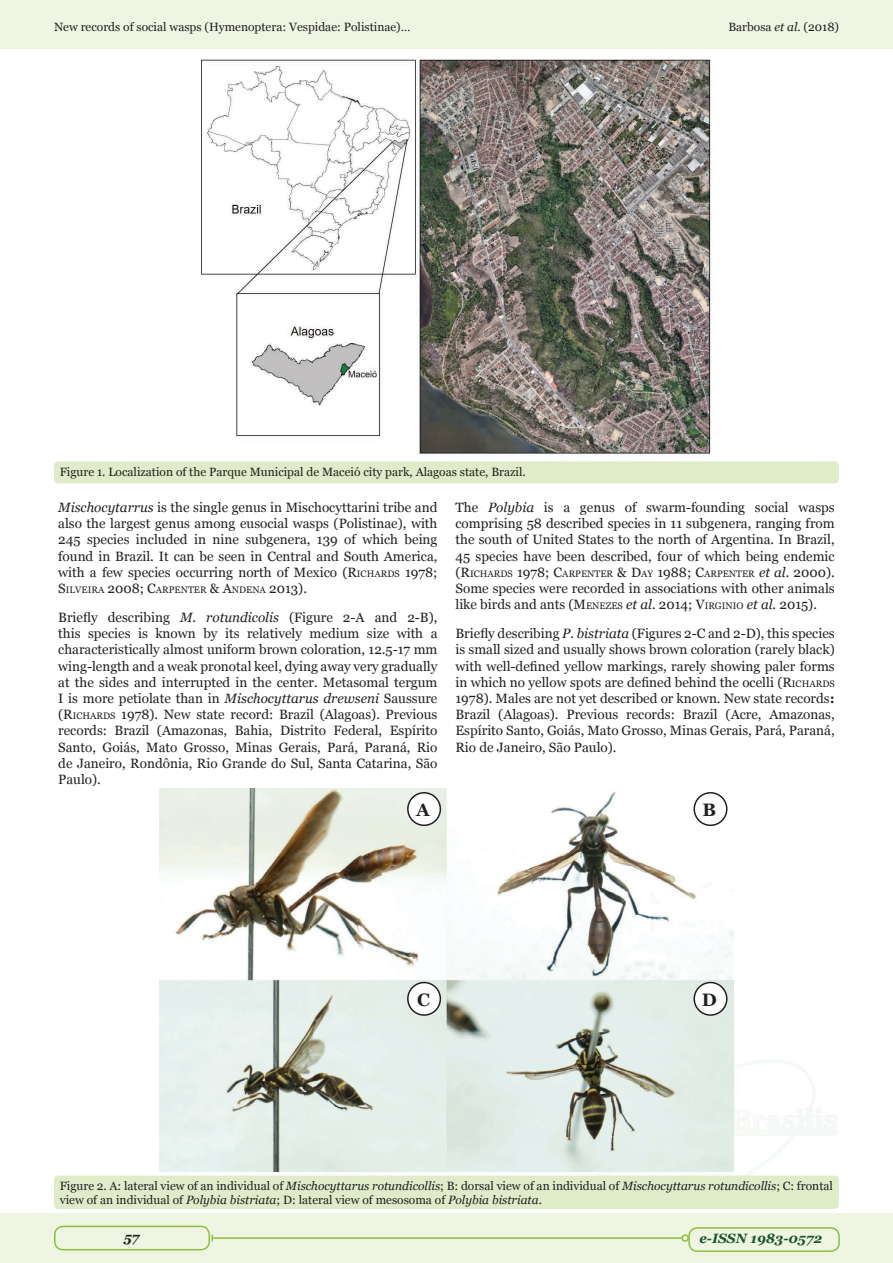
<style>
.page{position:relative;width:893px;height:1263px;background:#fff}
.page>*{position:absolute;margin:0;border:0;box-sizing:border-box;transform-origin:0 0}
.t1{font:700 18px "Georgia";color:#231f20}
.t2{font:13.5px/16.2px "Georgia";color:#231f20;text-align:justify}
.t3{font:italic 700 13.5px "Georgia";color:#19552a}
.t4{font:italic 700 13.5px "Georgia";color:#231f20}
.Legenda{font:12px/14.4px "Georgia";color:#231f20}
.t5{font:9.45px "Georgia";color:#231f20}
.s1{font-style:italic}
.s2{font-style:inherit}
.s3{font-size:9.45px}
.s4{font-size:13.5px}
.s5{font-style:italic;font-size:13.5px}
.s6{font-weight:700}
</style>
<div class="page">
<div style="left:0;top:0;width:893px;height:49px;background:#eef5e2"></div>
<div style="left:0;top:1214px;width:893px;height:49px;background:#eef5e2"></div>
<div style="left:54px;top:1226px;width:156px;height:24px;border:2px solid #90bf3e;border-radius:9px"></div>
<div style="left:688px;top:1227px;width:152px;height:25px;border:2px solid #90bf3e;border-radius:9px"></div>
<hr style="left:212px;top:1237px;width:470px;height:2px;background:#90bf3e">
<div style="left:681px;top:1234px;width:8px;height:8px;border:2px solid #90bf3e;border-radius:50%"></div>
<hr style="left:892px;top:0;width:1px;height:49px;background:#90bf3e">
<hr style="left:892px;top:1214px;width:1px;height:49px;background:#90bf3e">
<div style="left:54px;top:461px;width:785px;height:22px;background:#dfebc9;border-radius:4px"></div>
<img style="left:201px;top:59px;width:511px;height:396px">
<div style="left:54px;top:1175px;width:785px;height:34px;background:#dfebc9;border-radius:4px"></div>
<img style="left:160px;top:789px;width:573px;height:383px">
<svg style="left:694px;top:982px;width:33px;height:33px"></svg>
<div style="left:693px;top:982px;width:34px;height:34px;border:2px solid #231f20;border-radius:50%"></div>
<div style="left:700px;top:989px;width:21px;height:19px;background:#fff;border-radius:4px"></div>
<div style="left:694px;top:793px;width:33px;height:32px;background:#fff;border-radius:50%"></div>
<div style="left:693px;top:792px;width:34px;height:34px;border:2px solid #231f20;border-radius:50%"></div>
<div style="left:408px;top:793px;width:32px;height:32px;background:#fff;border-radius:50%"></div>
<div style="left:407px;top:792px;width:34px;height:34px;border:2px solid #231f20;border-radius:50%"></div>
<div style="left:408px;top:982px;width:32px;height:33px;background:#fff;border-radius:50%"></div>
<div style="left:407px;top:982px;width:34px;height:34px;border:2px solid #231f20;border-radius:50%"></div>
<p class="Legenda" style="left:54px;top:20px;width:358px">New records of social wasps (Hymenoptera: Vespidae: Polistinae)…</p>
<p class="Legenda" style="left:728px;top:20px;width:112px">Barbosa <span class="s1">et al.</span> (2018)</p>
<p class="Legenda" style="left:60px;top:465px;width:467px">Figure 1. Localization of the Parque Municipal de Maceió city park, Alagoas state, Brazil.</p>
<p class="t2" style="left:58px;top:499px;width:381px"><span class="s1">Mischocytarrus</span> is the single genus in Mischocyttarini tribe and also the largest genus among eusocial wasps (Polistinae), with 245 species included in nine subgenera, 139 of which being found in Brazil. It can be seen in Central and South America, with a few species occurring north of Mexico (<span class="s2">R</span><span class="s3">ICHARDS</span> 1978;</p>
<p class="t5" style="left:58px;top:584px;width:250px"><span class="s4">S</span>ILVEIRA <span class="s4">2008;</span> <span class="s4">C</span>ARPENTER <span class="s4">&amp;</span> <span class="s4">A</span>NDENA <span class="s4">2013).</span></p>
<p class="t2" style="left:58px;top:609px;width:381px">Briefly describing <span class="s1">M. rotundicolis</span> (Figure 2-A and 2-B), this species is known by its relatively medium size with a characteristically almost uniform brown coloration, 12.5-17 mm wing-length and a weak pronotal keel, dying away very gradually at the sides and interrupted in the center. Metasomal tergum I is more petiolate than in <span class="s1">Mischocyttarus drewseni</span> Saussure (<span class="s2">R</span><span class="s3">ICHARDS</span> 1978). New state record: Brazil (Alagoas). Previous records: Brazil (Amazonas, Bahia, Distrito Federal, Espírito Santo, Goiás, Mato Grosso, Minas Gerais, Pará, Paraná, Rio de Janeiro, Rondônia, Rio Grande do Sul, Santa Catarina, São Paulo).</p>
<p class="t2" style="left:455px;top:499px;width:381px">The <span class="s1">Polybia</span> is a genus of swarm-founding social wasps comprising 58 described species in 11 subgenera, ranging from the south of United States to the north of Argentina. In Brazil, 45 species have been described, four of which being endemic</p>
<p class="t5" style="left:455px;top:568px;width:381px"><span class="s4">(</span><span class="s4">R</span>ICHARDS <span class="s4">1978;</span> <span class="s4">C</span>ARPENTER <span class="s4">&amp;</span> <span class="s4">D</span>AY <span class="s4">1988;</span> <span class="s4">C</span>ARPENTER <span class="s5">et al.</span> <span class="s4">2000).</span></p>
<p class="t2" style="left:455px;top:580px;width:381px">Some species were recorded in associations with other animals like birds and ants (<span class="s2">M</span><span class="s3">ENEZES</span> <span class="s1">et al.</span> 2014; <span class="s2">V</span><span class="s3">IRGINIO</span> <span class="s1">et al.</span> 2015).</p>
<p class="t2" style="left:455px;top:626px;width:381px">Briefly describing <span class="s1">P. bistriata</span> (Figures 2-C and 2-D), this species is small sized and usually shows brown coloration (rarely black) with well-defined yellow markings, rarely showing paler forms in which no yellow spots are defined behind the ocelli (<span class="s2">R</span><span class="s3">ICHARDS </span>1978). Males are not yet described or known. New state records<span class="s6">:<br></span>Brazil (Alagoas). Previous records: Brazil (Acre, Amazonas, Espírito Santo, Goiás, Mato Grosso, Minas Gerais, Pará, Paraná, Rio de Janeiro, São Paulo).</p>
<p class="t1" style="left:416px;top:798px;width:15px">A</p>
<p class="t1" style="left:702px;top:798px;width:15px">B</p>
<p class="t1" style="left:417px;top:988px;width:14px">C</p>
<p class="t1" style="left:702px;top:988px;width:17px">D</p>
<p class="Legenda" style="left:60px;top:1178px;width:775px">Figure 2. A: lateral view of an individual of <span class="s1">Mischocyttarus rotundicollis</span>; B: dorsal view of an individual of <span class="s1">Mischocyttarus rotundicollis</span>; C: frontal view of an individual of <span class="s1">Polybia bistriata</span>; D: lateral view of mesosoma of <span class="s1">Polybia bistriata</span>.</p>
<p class="t4" style="left:124px;top:1228px;width:17px">57</p>
<p class="t3" style="left:699px;top:1230px;width:124px">e-ISSN 1983-0572</p>
</div>
